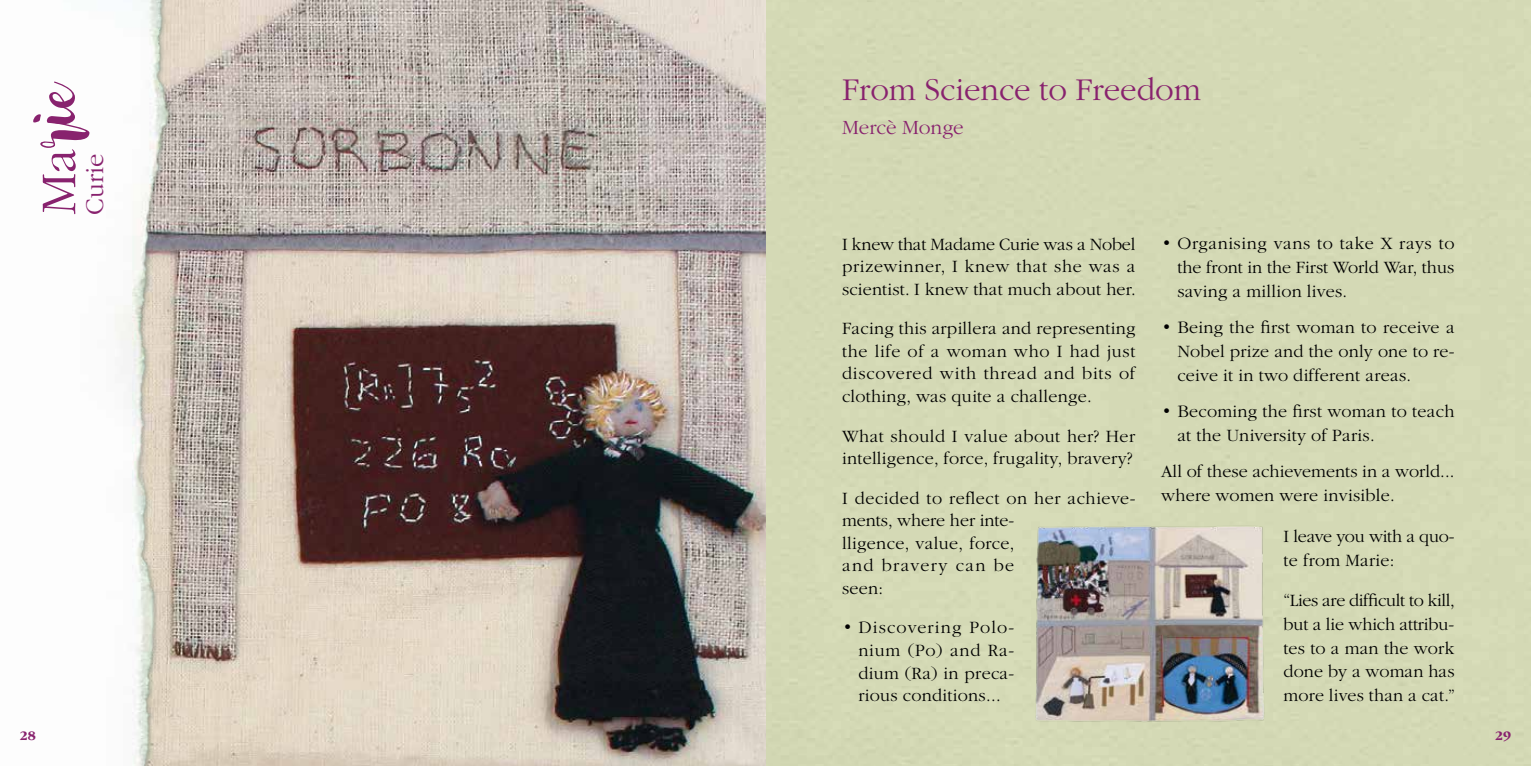
<style>
.page{position:relative;width:1531px;height:766px;background:#fff}
.page>*{position:absolute;margin:0;border:0;box-sizing:border-box;transform-origin:0 0}
.t1{font:51.9px "Magnolia Sky";color:#88226e}
.t2{font:300 33px "ITC Garamond Std";color:#88226e}
.t3{font:300 26.7px "ITC Garamond Std";color:#88226e}
.t4{font:300 21px "ITC Garamond Std";color:#88226e}
.t5{font:300 18px/22.5px "ITC Garamond Std";letter-spacing:.015em;color:#000;text-align:justify}
.t6{font:300 18px/23.7px "ITC Garamond Std";letter-spacing:-.01em;color:#000}
.t7{font:700 13.5px "ITC Garamond Std";color:#88226e}
.s1{font-family:"ITC Garamond Std";font-weight:300}
</style>
<div class="page">
<div style="left:765px;top:0;width:766px;height:765px;background:#d4d9b5"></div>
<img style="left:247px;top:0;width:518px;height:765px">
<img style="left:115px;top:0;width:132px;height:765px">
<img style="left:1021px;top:514px;width:258px;height:215px">
<h1 class="t1" style="left:27px;top:214px;width:136px;rotate:-90deg"><span class="s1">Ma</span>rie</h1>
<h3 class="t3" style="left:80px;top:214px;width:62px;rotate:-90deg">Curie</h3>
<h2 class="t2" style="left:842px;top:72px;width:360px">From Science to Freedom</h2>
<p class="t4" style="left:842px;top:116px;width:123px">Mercè Monge</p>
<p class="t5" style="left:842px;top:233px;width:295px">I knew that Madame Curie was a Nobel prizewinner, I knew that she was a scientist. I knew that much about her.</p>
<p class="t5" style="left:842px;top:317px;width:295px">Facing this arpillera and representing the life of a woman who I had just discovered with thread and bits of clothing, was quite a challenge.</p>
<p class="t5" style="left:842px;top:424px;width:295px">What should I value about her? Her intelligence, force, frugality, bravery?</p>
<p class="t5" style="left:842px;top:487px;width:295px;text-align:left">I decided to reflect on her achieve&shy;ments, where her inte-<br>lligence, value, force,<br>and bravery can be<br>seen:</p>
<p class="t5" style="left:858px;top:616px;width:157px;text-indent:-16px">• Discovering Polo&shy;nium (Po) and Ra&shy;dium (Ra) in preca&shy;rious conditions...</p>
<p class="t5" style="left:1177px;top:232px;width:279px;line-height:23.7px;text-indent:-16px">• Organising vans to take X rays to the front in the First World War, thus saving a million lives.</p>
<p class="t5" style="left:1177px;top:316px;width:279px;line-height:23.7px;text-indent:-16px">• Being the first woman to receive a Nobel prize and the only one to re&shy;ceive it in two different areas.</p>
<p class="t5" style="left:1177px;top:400px;width:279px;line-height:23.7px;text-indent:-16px">• Becoming the first woman to teach at the University of Paris.</p>
<p class="t5" style="left:1161px;top:460px;width:295px;line-height:23.7px">All of these achievements in a world... where women were invisible.</p>
<p class="t6" style="left:1283px;top:524px;width:173px">I leave you with a quo&shy;te from Marie:</p>
<p class="t5" style="left:1283px;top:589px;width:173px;line-height:23.7px">“Lies are difficult to kill, but a lie which attribu&shy;tes to a man the work done by a woman has more lives than a cat.”</p>
<p class="t7" style="left:20px;top:727px;width:17px">28</p>
<p class="t7" style="left:1495px;top:727px;width:17px">29</p>
</div>
